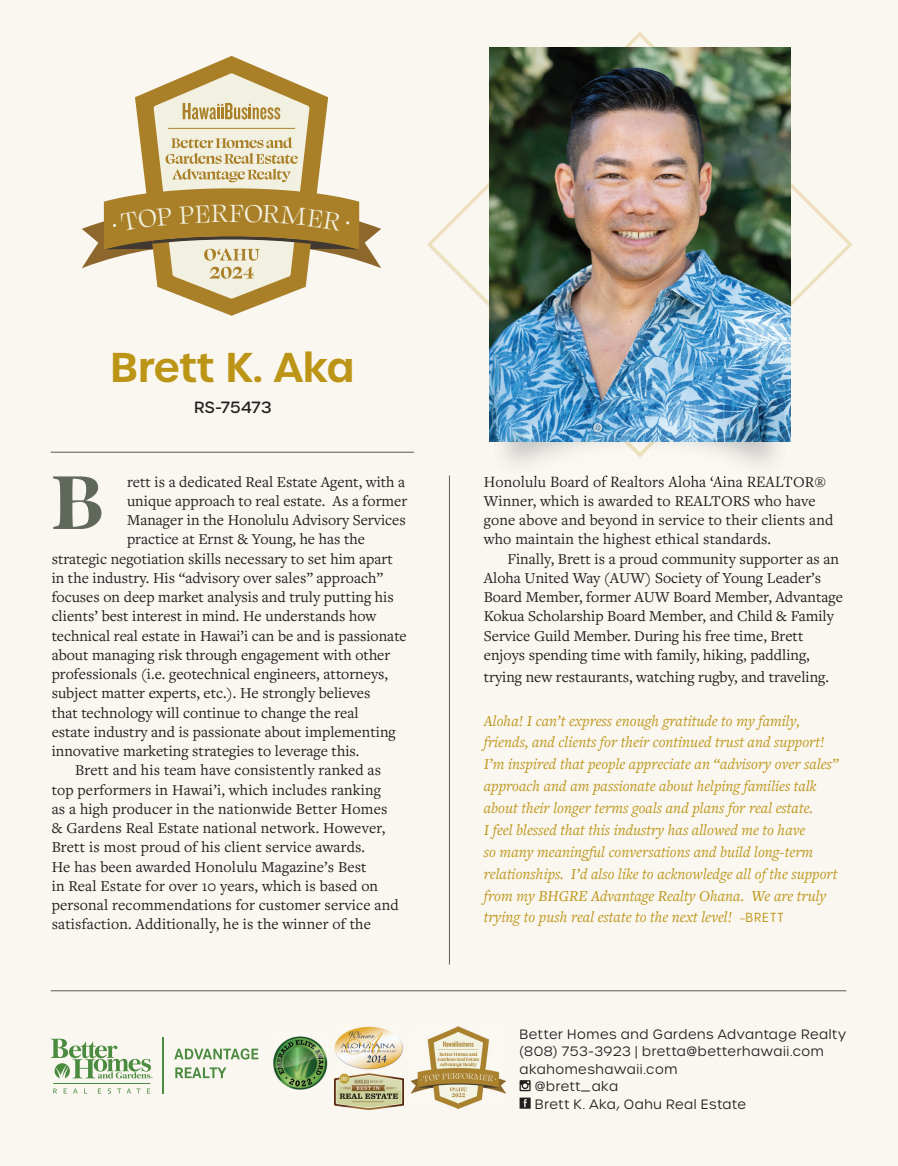
<style>
.page{position:relative;width:898px;height:1166px;background:#faf7f1}
.page>*{position:absolute;margin:0;border:0;box-sizing:border-box;transform-origin:0 0}
.t1{font:700 87.5px "Swear Display";color:#5f685a}
.t2{font:600 40.25px "Urbane";letter-spacing:-.01em;color:#bc9517}
.t3{font:28.53px "Swear Display";color:#f2f1e1}
.t4{font:15.75px/19.2px "Freight Text Pro";color:#231f20}
.t5{font:italic 15.75px/21.9px "Freight Text Pro";color:#bc9517}
.t6{font:500 15.75px "Urbane";letter-spacing:.015em;color:#231f20}
.t7{font:300 13.12px "Urbane";letter-spacing:.045em;color:#231f20}
.s1{font-size:13.12px}
.s2{font-family:"Greycliff CF";font-style:normal;font-size:13.12px}
</style>
<div class="page">
<div style="left:484px;top:475px;width:342px;height:12px;background:#faf7f1"></div>
<hr style="left:51px;top:990px;width:795px;height:1px;background:#57585a">
<svg style="left:135px;top:56px;width:193px;height:259px;fill:#faf7f1"></svg>
<hr style="left:51px;top:452px;width:363px;height:1px;background:#57585a">
<div style="left:427px;top:32px;width:426px;height:425px;background:#faf7f1"></div>
<hr style="left:449px;top:475px;width:1px;height:489px;background:#57585a">
<svg style="left:519px;top:1080px;width:11px;height:11px"></svg>
<svg style="left:519px;top:1097px;width:12px;height:11px"></svg>
<img style="left:335px;top:1073px;width:69px;height:36px">
<img style="left:335px;top:1026px;width:69px;height:43px">
<img style="left:273px;top:1033px;width:56px;height:59px">
<img style="left:410px;top:1026px;width:95px;height:82px">
<svg style="left:174px;top:1048px;width:84px;height:11px"></svg>
<svg style="left:175px;top:1067px;width:51px;height:11px"></svg>
<svg style="left:51px;top:1038px;width:102px;height:55px"></svg>
<hr style="left:162px;top:1036px;width:1px;height:57px;background:#4a8b3f">
<img style="left:491px;top:457px;width:298px;height:18px">
<img style="left:491px;top:442px;width:298px;height:15px">
<img style="left:491px;top:475px;width:298px;height:3px">
<img style="left:489px;top:47px;width:301px;height:395px">
<svg style="left:82px;top:73px;width:299px;height:226px"></svg>
<h3 class="t3" style="left:229px;top:195px;width:17px">F</h3>
<h2 class="t2" style="left:110px;top:340px;width:246px">Brett K. Aka</h2>
<p class="t6" style="left:194px;top:397px;width:79px">RS-75473</p>
<p class="t4" style="left:127px;top:471px;width:280px">rett is a dedicated Real Estate Agent, with a</p>
<p class="t4" style="left:127px;top:490px;width:282px">unique approach to real estate. As a former</p>
<p class="t4" style="left:127px;top:510px;width:280px">Manager in the Honolulu Advisory Services</p>
<p class="t4" style="left:127px;top:529px;width:239px">practice at Ernst &amp; Young, he has the</p>
<p class="t4" style="left:52px;top:548px;width:343px">strategic negotiation skills necessary to set him apart</p>
<p class="t4" style="left:52px;top:567px;width:333px">in the industry. His “advisory over sales” approach”</p>
<p class="t4" style="left:52px;top:587px;width:343px">focuses on deep market analysis and truly putting his</p>
<p class="t4" style="left:52px;top:606px;width:326px">clients’ best interest in mind. He understands how</p>
<p class="t4" style="left:52px;top:625px;width:357px">technical real estate in Hawai’i can be and is passionate</p>
<p class="t4" style="left:52px;top:644px;width:340px">about managing risk through engagement with other</p>
<p class="t4" style="left:52px;top:664px;width:338px">professionals (i.e. geotechnical engineers, attorneys,</p>
<p class="t4" style="left:52px;top:683px;width:320px">subject matter experts, etc.). He strongly believes</p>
<p class="t4" style="left:52px;top:702px;width:308px">that technology will continue to change the real</p>
<p class="t4" style="left:52px;top:721px;width:346px">estate industry and is passionate about implementing</p>
<p class="t4" style="left:52px;top:741px;width:309px">innovative marketing strategies to leverage this.</p>
<p class="t4" style="left:75px;top:760px;width:307px">Brett and his team have consistently ranked as</p>
<p class="t4" style="left:52px;top:779px;width:331px">top performers in Hawai’i, which includes ranking</p>
<p class="t4" style="left:52px;top:798px;width:337px">as a high producer in the nationwide Better Homes</p>
<p class="t4" style="left:52px;top:818px;width:335px">&amp; Gardens Real Estate national network. However,</p>
<p class="t4" style="left:52px;top:837px;width:315px">Brett is most proud of his client service awards.</p>
<p class="t4" style="left:52px;top:856px;width:316px">He has been awarded Honolulu Magazine’s Best</p>
<p class="t4" style="left:52px;top:875px;width:328px">in Real Estate for over 10 years, which is based on</p>
<p class="t4" style="left:52px;top:895px;width:348px">personal recommendations for customer service and</p>
<p class="t4" style="left:52px;top:914px;width:321px">satisfaction. Additionally, he is the winner of the</p>
<h1 class="t1" style="left:52px;top:444px;width:54px">B</h1>
<p class="t4" style="left:484px;top:471px;width:351px">Honolulu Board of Realtors Aloha ‘Aina REALTOR® Winner, which is awarded to REALTORS who have gone above and beyond in service to their clients and who maintain the highest ethical standards.</p>
<p class="t4" style="left:484px;top:548px;width:360px;text-indent:24px">Finally, Brett is a proud community supporter as an Aloha United Way (AUW) Society of Young Leader’s Board Member, former AUW Board Member, Advantage Kokua Scholarship Board Member, and Child &amp; Family Service Guild Member. During his free time, Brett enjoys spending time with family, hiking, paddling,</p>
<p class="t4" style="left:484px;top:666px;width:347px">trying new restaurants, watching rugby, and traveling.</p>
<p class="t5" style="left:484px;top:709px;width:356px">Aloha! I can’t express enough gratitude to my family, friends, and clients for their continued trust and support!<br>I’m inspired that people appreciate an “advisory over sales” approach and am passionate about helping families talk about their longer terms goals and plans for real estate.<br>I feel blessed that this industry has allowed me to have<br>so many meaningful conversations and build long-term relationships. I’d also like to acknowledge all of the support from my BHGRE Advantage Realty Ohana. We are truly trying to push real estate to the next level! <span class="s1">–</span><span class="s2">BRETT</span></p>
<p class="t7" style="left:519px;top:1025px;width:328px">Better Homes and Gardens Advantage Realty</p>
<p class="t7" style="left:519px;top:1043px;width:306px">(808) 753-3923 | bretta@betterhawaii.com</p>
<p class="t7" style="left:519px;top:1060px;width:159px">akahomeshawaii.com</p>
<p class="t7" style="left:535px;top:1078px;width:85px">@brett—aka</p>
<p class="t7" style="left:535px;top:1095px;width:213px">Brett K. Aka, Oahu Real Estate</p>
</div>
